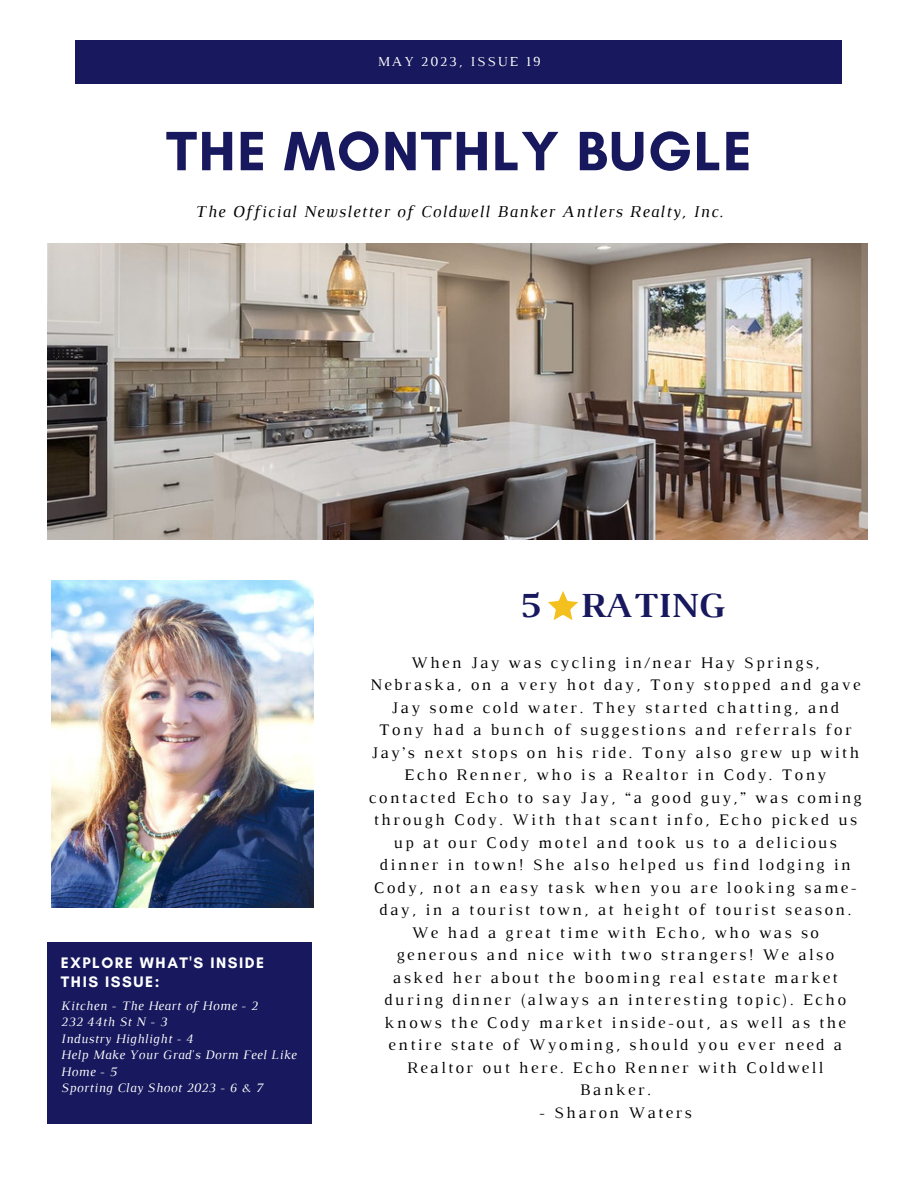
<style>
.page{position:relative;width:918px;height:1188px;background:#fff}
.page>*{position:absolute;margin:0;border:0;box-sizing:border-box;transform-origin:0 0}
.t1{font:700 56.4px "Glacial Indifference";letter-spacing:.03em;color:#17185d}
.t2{font:700 36px "Luthier";color:#17185d}
.t3{font:italic 16.95px "Luthier";letter-spacing:.07em;color:#000}
.t4{font:16.5px/22.5px "Luthier";letter-spacing:.14em;color:#000;text-align:center}
.t5{font:700 15.45px/19px "Glacial Indifference";letter-spacing:.1em;color:#fff}
.t6{font:14.1px "Luthier";letter-spacing:.14em;color:#fff}
.t7{font:italic 13.2px/16.5px "Luthier";letter-spacing:.03em;color:#fff}
</style>
<div class="page">
<div style="left:76px;top:40px;width:766px;height:43px;background:#17185d"></div>
<div style="left:47px;top:942px;width:265px;height:181px;background:#17185d"></div>
<img style="left:47px;top:244px;width:821px;height:296px">
<svg style="left:548px;top:591px;width:30px;height:29px"></svg>
<img style="left:52px;top:581px;width:262px;height:327px">
<p class="t6" style="left:377px;top:56px;width:165px">MAY 2023, ISSUE 19</p>
<p class="t1" style="left:166px;top:117px;width:587px">THE MONTHLY BUGLE</p>
<p class="t3" style="left:195px;top:206px;width:530px">The Official Newsletter of Coldwell Banker Antlers Realty, Inc.</p>
<p class="t5" style="left:61px;top:953px;width:205px">EXPLORE WHAT'S INSIDE<br>THIS ISSUE:</p>
<p class="t7" style="left:61px;top:998px;width:198px">Kitchen - The Heart of Home - 2</p>
<p class="t7" style="left:61px;top:1015px;width:108px">232 44th St N - 3</p>
<p class="t7" style="left:61px;top:1031px;width:134px">Industry Highlight - 4</p>
<p class="t7" style="left:61px;top:1048px;width:237px">Help Make Your Grad's Dorm Feel Like<br>Home - 5</p>
<p class="t7" style="left:61px;top:1081px;width:203px">Sporting Clay Shoot 2023 - 6 &amp; 7</p>
<p class="t2" style="left:519px;top:592px;width:206px">5 RATING</p>
<p class="t4" style="left:369px;top:652px;width:494px">When Jay was cycling in/near Hay Springs, Nebraska, on a very hot day, Tony stopped and gave Jay some cold water. They started chatting, and Tony had a bunch of suggestions and referrals for Jay’s next stops on his ride. Tony also grew up with Echo Renner, who is a Realtor in Cody. Tony contacted Echo to say Jay, “a good guy,” was coming through Cody. With that scant info, Echo picked us up at our Cody motel and took us to a delicious dinner in town! She also helped us find lodging in Cody, not an easy task when you are looking same&shy;day, in a tourist town, at height of tourist season.<br>We had a great time with Echo, who was so<br>generous and nice with two strangers! We also<br>asked her about the booming real estate market during dinner (always an interesting topic). Echo knows the Cody market inside-out, as well as the entire state of Wyoming, should you ever need a Realtor out here. Echo Renner with Coldwell<br>Banker.</p>
<p class="t4" style="left:539px;top:1102px;width:155px">- Sharon Waters</p>
</div>
